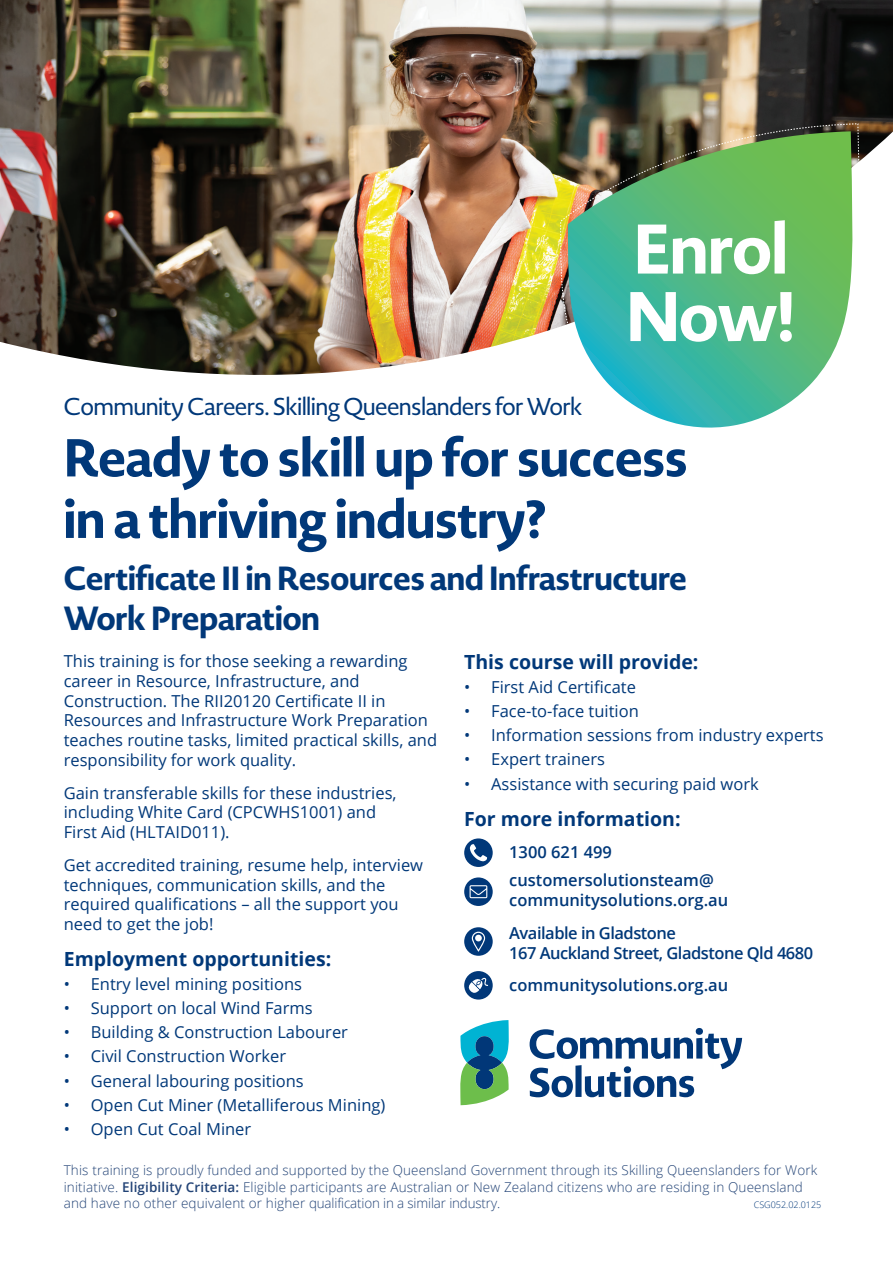
<style>
.page{position:relative;width:893px;height:1263px;background:#fff}
.page>*{position:absolute;margin:0;border:0;box-sizing:border-box;transform-origin:0 0}
.t1{font:800 69px/67.5px "Novel Display";letter-spacing:-.005em;color:#fff}
.t2{font:800 52.5px/61.5px "Novel Display";color:#013879}
.t3{font:800 33px/39.6px "Novel Display";color:#013879}
.t4{font:500 24px "Novel Display";color:#013879}
.TOC_H1{font:700 19.5px "Open Sans";color:#013879}
.t5{font:16.5px/19.8px "Open Sans";color:#013879}
.TOC_H1-2{font:600 16.5px/19.8px "Open Sans";color:#013879}
.TOC_H1-3{font:600 16.5px/19.8px "Open Sans";letter-spacing:-.03em;color:#013879}
.TOC_H1-4{font:300 13.5px/16.2px "Open Sans";letter-spacing:.01em;color:#224376}
.TOC_H1-5{font:300 9px "Open Sans";color:#013879}
.s1{font-weight:600}
</style>
<div class="page">
<img style="left:0;top:0;width:893px;height:375px">
<svg style="left:560px;top:123px;width:306px;height:305px"></svg>
<div style="left:464px;top:838px;width:29px;height:29px;background:#013879;border-radius:50%"></div>
<svg style="left:470px;top:844px;width:17px;height:17px"></svg>
<svg style="left:464px;top:877px;width:29px;height:29px"></svg>
<svg style="left:470px;top:885px;width:17px;height:13px"></svg>
<div style="left:464px;top:927px;width:29px;height:29px;background:#013879;border-radius:50%"></div>
<svg style="left:472px;top:932px;width:13px;height:20px"></svg>
<div style="left:475px;top:935px;width:7px;height:6px;background:#fff;border-radius:50%"></div>
<div style="left:464px;top:971px;width:29px;height:28px;background:#013879;border-radius:50%"></div>
<svg style="left:469px;top:978px;width:19px;height:15px"></svg>
<svg style="left:530px;top:1028px;width:212px;height:69px"></svg>
<svg style="left:460px;top:1020px;width:49px;height:85px"></svg>
<p class="t1" style="left:626px;top:216px;width:171px">Enrol<br>Now!</p>
<p class="t4" style="left:64px;top:392px;width:520px">Community Careers. Skilling Queenslanders for Work</p>
<p class="t2" style="left:64px;top:428px;width:625px">Ready to skill up for success in a thriving industry?</p>
<p class="t3" style="left:64px;top:559px;width:624px">Certificate II in Resources and Infrastructure<br>Work Preparation</p>
<p class="t5" style="left:64px;top:651px;width:375px">This training is for those seeking a rewarding career in Resource, Infrastructure, and Construction. The RII20120 Certificate II in Resources and Infrastructure Work Preparation teaches routine tasks, limited practical skills, and responsibility for work quality.</p>
<p class="t5" style="left:64px;top:782px;width:334px">Gain transferable skills for these industries, including White Card (CPCWHS1001) and<br>First Aid (HLTAID011).</p>
<p class="t5" style="left:64px;top:854px;width:361px">Get accredited training, resume help, interview techniques, communication skills, and the required qualifications – all the support you need to get the job!</p>
<p class="TOC_H1" style="left:64px;top:945px;width:269px">Employment opportunities:</p>
<p class="t5" style="left:64px;top:974px;width:240px">• Entry level mining positions</p>
<p class="t5" style="left:64px;top:998px;width:250px">• Support on local Wind Farms</p>
<p class="t5" style="left:64px;top:1022px;width:286px">• Building &amp; Construction Labourer</p>
<p class="t5" style="left:64px;top:1046px;width:224px">• Civil Construction Worker</p>
<p class="t5" style="left:64px;top:1070px;width:242px">• General labouring positions</p>
<p class="t5" style="left:64px;top:1094px;width:323px">• Open Cut Miner (Metalliferous Mining)</p>
<p class="t5" style="left:64px;top:1118px;width:189px">• Open Cut Coal Miner</p>
<p class="TOC_H1" style="left:464px;top:648px;width:236px">This course will provide:</p>
<p class="t5" style="left:464px;top:677px;width:173px">• First Aid Certificate</p>
<p class="t5" style="left:464px;top:701px;width:176px">• Face-to-face tuition</p>
<p class="t5" style="left:464px;top:725px;width:361px">• Information sessions from industry experts</p>
<p class="t5" style="left:464px;top:749px;width:142px">• Expert trainers</p>
<p class="t5" style="left:464px;top:773px;width:296px">• Assistance with securing paid work</p>
<p class="TOC_H1" style="left:464px;top:805px;width:218px">For more information:</p>
<p class="TOC_H1-2" style="left:509px;top:842px;width:104px">1300 621 499</p>
<p class="TOC_H1-2" style="left:509px;top:870px;width:221px">customersolutionsteam@ communitysolutions.org.au</p>
<p class="TOC_H1-3" style="left:509px;top:923px;width:305px">Available in Gladstone<br>167 Auckland Street, Gladstone Qld 4680</p>
<p class="TOC_H1-2" style="left:509px;top:974px;width:221px">communitysolutions.org.au</p>
<p class="TOC_H1-4" style="left:64px;top:1162px;width:755px">This training is proudly funded and supported by the Queensland Government through its Skilling Queenslanders for Work initiative. <span class="s1">Eligibility Criteria:</span> Eligible participants are Australian or New Zealand citizens who are residing in Queensland and have no other equivalent or higher qualification in a similar industry.</p>
<p class="TOC_H1-5" style="left:754px;top:1198px;width:69px">CSG052.02.0125</p>
</div>
